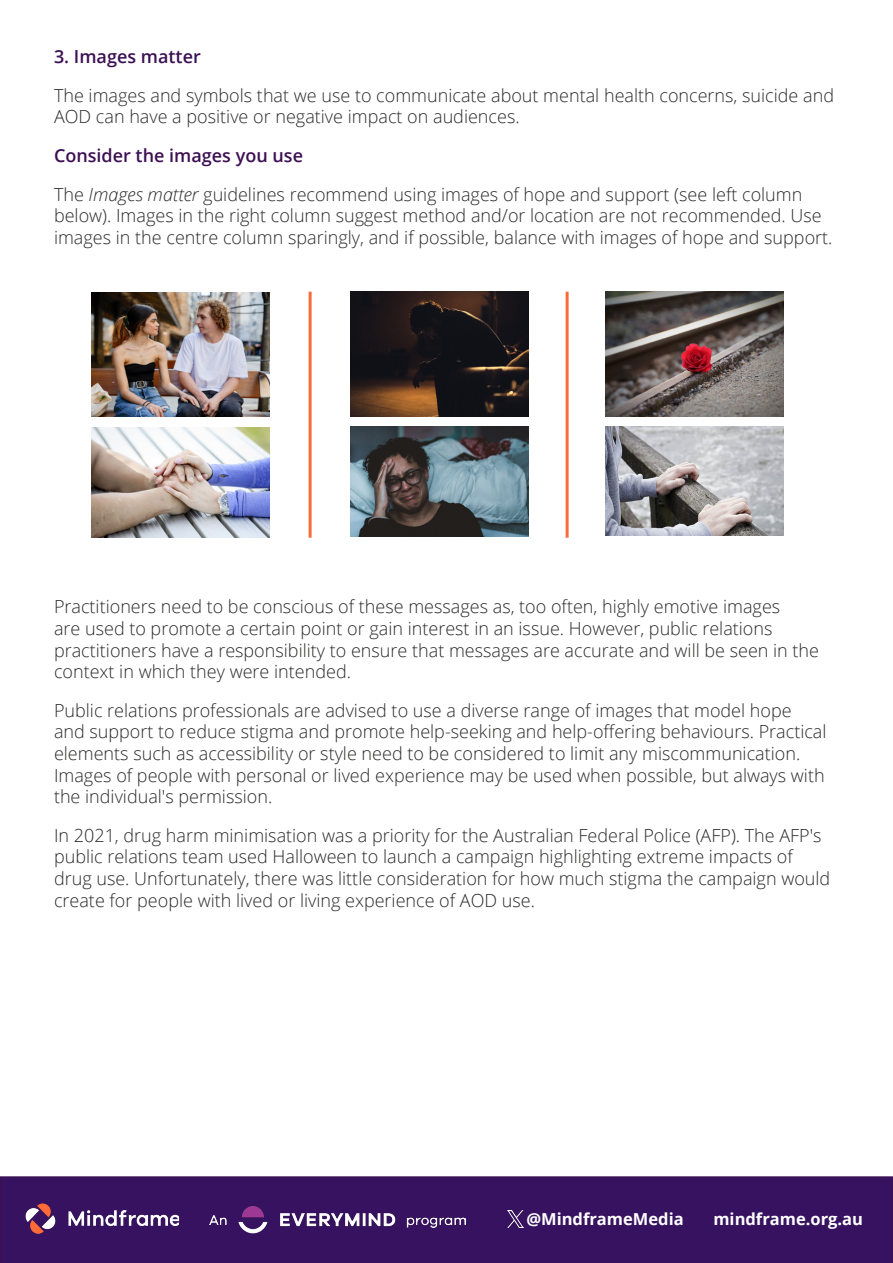
<style>
.page{position:relative;width:893px;height:1263px;background:#fff}
.page>*{position:absolute;margin:0;border:0;box-sizing:border-box;transform-origin:0 0}
.t1{font:300 18px/21.6px "Open Sans";color:#2c2a29}
.t2{font:600 18px "Open Sans";color:#3c1053}
.t3{font:700 16.5px "Open Sans";color:#fff}
.s1{font-style:italic}
</style>
<div class="page">
<img style="left:606px;top:292px;width:177px;height:125px">
<img style="left:606px;top:426px;width:177px;height:110px">
<img style="left:351px;top:292px;width:178px;height:125px">
<img style="left:351px;top:426px;width:178px;height:110px">
<img style="left:92px;top:292px;width:177px;height:124px">
<img style="left:92px;top:428px;width:177px;height:110px">
<hr style="left:309px;top:292px;width:3px;height:246px;background:#ff6a39">
<hr style="left:566px;top:292px;width:3px;height:246px;background:#ff6a39">
<div style="left:0;top:1176px;width:893px;height:87px;background:#371260"></div>
<img style="left:25px;top:1203px;width:153px;height:30px">
<div style="left:23px;top:1199px;width:157px;height:39px;border:1px solid #371260"></div>
<div style="left:713px;top:1208px;width:150px;height:25px;background:#371260"></div>
<img style="left:210px;top:1205px;width:256px;height:28px">
<div style="left:526px;top:1208px;width:163px;height:28px;background:#371260"></div>
<img style="left:508px;top:1211px;width:16px;height:16px">
<h2 class="t2" style="left:54px;top:44px;width:148px">3. Images matter</h2>
<h2 class="t1" style="left:54px;top:84px;width:781px">The images and symbols that we use to communicate about mental health concerns, suicide and<br>AOD can have a positive or negative impact on audiences.</h2>
<h2 class="t2" style="left:54px;top:143px;width:251px">Consider the images you use</h2>
<h2 class="t1" style="left:54px;top:183px;width:780px">The <span class="s1">Images matter</span> guidelines recommend using images of hope and support (see left column below). Images in the right column suggest method and/or location are not recommended. Use images in the centre column sparingly, and if possible, balance with images of hope and support.</h2>
<h2 class="t1" style="left:54px;top:595px;width:767px">Practitioners need to be conscious of these messages as, too often, highly emotive images<br>are used to promote a certain point or gain interest in an issue. However, public relations practitioners have a responsibility to ensure that messages are accurate and will be seen in the context in which they were intended.</h2>
<h2 class="t1" style="left:54px;top:699px;width:774px">Public relations professionals are advised to use a diverse range of images that model hope and support to reduce stigma and promote help-seeking and help-offering behaviours. Practical elements such as accessibility or style need to be considered to limit any miscommunication.<br>Images of people with personal or lived experience may be used when possible, but always with the individual's permission.</h2>
<h2 class="t1" style="left:54px;top:824px;width:778px">In 2021, drug harm minimisation was a priority for the Australian Federal Police (AFP). The AFP's public relations team used Halloween to launch a campaign highlighting extreme impacts of drug use. Unfortunately, there was little consideration for how much stigma the campaign would create for people with lived or living experience of AOD use.</h2>
<p class="t3" style="left:526px;top:1208px;width:159px">@MindframeMedia</p>
<p class="t3" style="left:713px;top:1208px;width:151px">mindframe.org.au</p>
</div>
